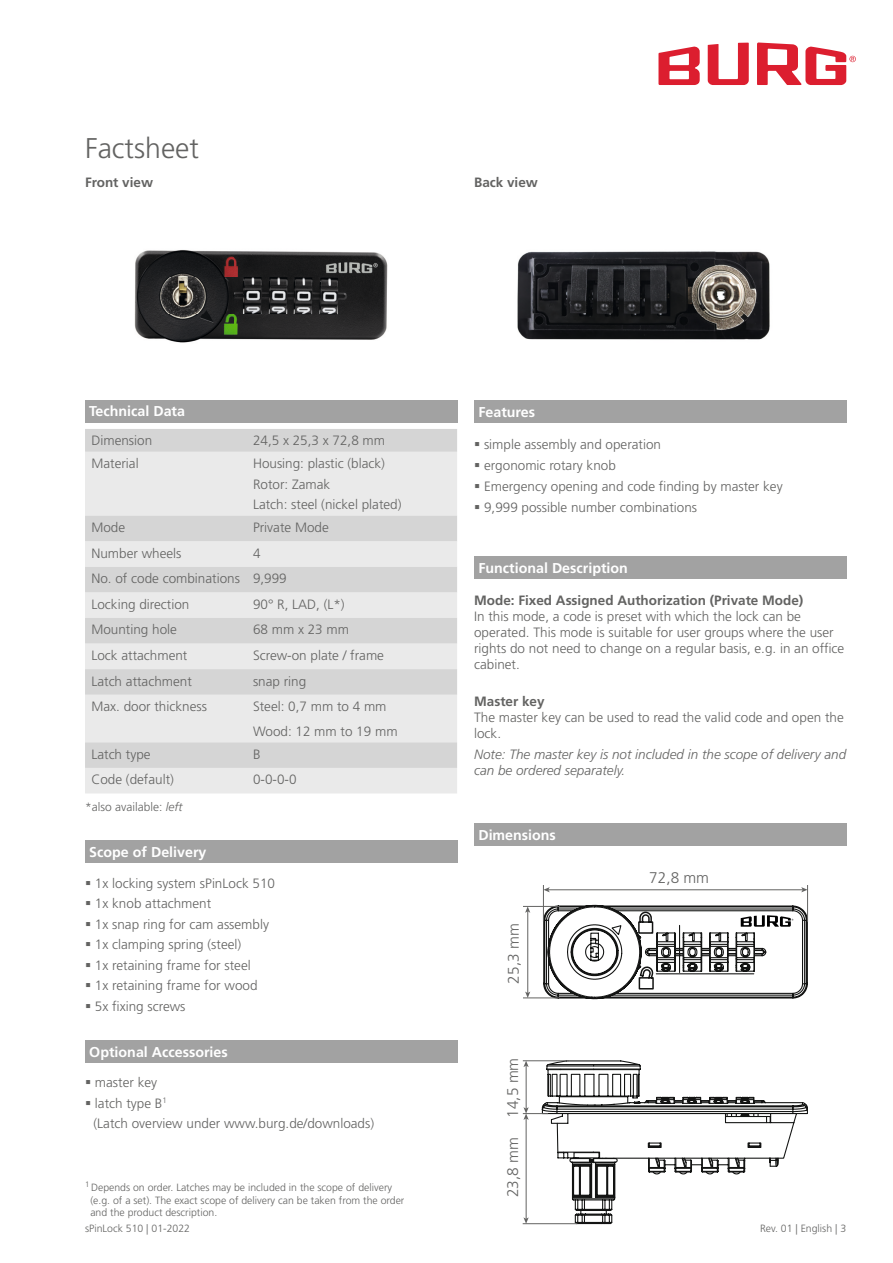
<style>
.page{position:relative;width:893px;height:1263px;background:#fff}
.page>*{position:absolute;margin:0;border:0;box-sizing:border-box;transform-origin:0 0}
.t1{font:300 28.5px "Frutiger LT Std";color:#636362}
.t2{font:300 15.45px "Frutiger LT Std";color:#636362}
.t3{font:300 15.3px "Frutiger LT Std";color:#636362}
.t4{font:700 14.25px "Frutiger LT Std";color:#fff}
.t5{font:300 13.5px/16.2px "Frutiger LT Std";color:#636362}
.t6{font:italic 300 13.5px/16.2px "Frutiger LT Std";color:#636362}
.t7{font:700 13.5px "Frutiger LT Std";color:#636362}
.t8{font:300 12px "Frutiger LT Std";color:#636362}
.t9{font:300 10.5px/12.6px "Frutiger LT Std";color:#636362}
.s1{font-style:italic}
</style>
<div class="page">
<svg style="left:708px;top:43px;width:41px;height:42px"></svg>
<svg style="left:658px;top:46px;width:42px;height:39px"></svg>
<svg style="left:757px;top:43px;width:99px;height:42px"></svg>
<div style="left:474px;top:400px;width:372px;height:23px;background:#a2a2a2"></div>
<div style="left:85px;top:429px;width:372px;height:23px;background:#d5d5d5"></div>
<div style="left:85px;top:452px;width:372px;height:341px;background:#eaeaea"></div>
<svg style="left:85px;top:516px;width:372px;height:252px;background:#dfdfdf"></svg>
<div style="left:85px;top:1040px;width:372px;height:23px;background:#a2a2a2"></div>
<div style="left:474px;top:823px;width:372px;height:23px;background:#a2a2a2"></div>
<div style="left:85px;top:840px;width:372px;height:23px;background:#a2a2a2"></div>
<div style="left:474px;top:556px;width:372px;height:22px;background:#a2a2a2"></div>
<div style="left:85px;top:400px;width:372px;height:22px;background:#a2a2a2"></div>
<img style="left:134px;top:250px;width:254px;height:93px">
<img style="left:517px;top:251px;width:253px;height:89px">
<svg style="left:542px;top:904px;width:267px;height:96px"></svg>
<hr style="left:807px;top:885px;width:1px;height:37px;background:#636362">
<hr style="left:548px;top:889px;width:255px;height:1px;background:#636362">
<svg style="left:544px;top:887px;width:6px;height:5px"></svg>
<svg style="left:801px;top:887px;width:7px;height:5px"></svg>
<hr style="left:543px;top:885px;width:1px;height:37px;background:#636362">
<hr style="left:523px;top:906px;width:37px;height:1px;background:#636362">
<hr style="left:527px;top:911px;width:1px;height:82px;background:#636362">
<svg style="left:525px;top:991px;width:5px;height:6px"></svg>
<svg style="left:525px;top:906px;width:5px;height:7px"></svg>
<hr style="left:523px;top:997px;width:37px;height:1px;background:#636362">
<svg style="left:523px;top:1060px;width:285px;height:165px"></svg>
<hr style="left:523px;top:1223px;width:54px;height:1px;background:#636362">
<h1 class="t1" style="left:85px;top:132px;width:115px">Factsheet</h1>
<p class="t7" style="left:85px;top:174px;width:70px">Front view</p>
<p class="t7" style="left:474px;top:175px;width:65px">Back view</p>
<p class="t4" style="left:89px;top:403px;width:97px">Technical Data</p>
<p class="t5" style="left:91px;top:433px;width:62px">Dimension</p>
<p class="t5" style="left:253px;top:433px;width:134px">24,5 x 25,3 x 72,8 mm</p>
<p class="t5" style="left:91px;top:456px;width:49px">Material</p>
<p class="t5" style="left:253px;top:454px;width:150px;line-height:20.4px">Housing: plastic (black)<br>Rotor: Zamak<br>Latch: steel (nickel plated)</p>
<p class="t5" style="left:91px;top:520px;width:35px">Mode</p>
<p class="t5" style="left:253px;top:520px;width:77px">Private Mode</p>
<p class="t5" style="left:91px;top:545px;width:92px">Number wheels</p>
<p class="t5" style="left:91px;top:540px;width:197px;line-height:25.7px;text-indent:162px">4<br>No. of code combinations 9,999<br>Locking direction</p>
<p class="t5" style="left:253px;top:596px;width:93px">90° R, LAD, (L*)</p>
<p class="t5" style="left:91px;top:622px;width:87px">Mounting hole</p>
<p class="t5" style="left:253px;top:622px;width:98px">68 mm x 23 mm</p>
<p class="t5" style="left:91px;top:647px;width:97px">Lock attachment</p>
<p class="t5" style="left:253px;top:647px;width:133px">Screw-on plate / frame</p>
<p class="t5" style="left:91px;top:673px;width:102px">Latch attachment</p>
<p class="t5" style="left:253px;top:673px;width:55px">snap ring</p>
<p class="t5" style="left:91px;top:699px;width:117px">Max. door thickness</p>
<p class="t5" style="left:253px;top:694px;width:146px;line-height:24.8px">Steel: 0,7 mm to 4 mm<br>Wood: 12 mm to 19 mm</p>
<p class="t5" style="left:91px;top:746px;width:61px">Latch type</p>
<p class="t5" style="left:253px;top:746px;width:9px">B</p>
<p class="t5" style="left:91px;top:772px;width:84px">Code (default)</p>
<p class="t5" style="left:253px;top:772px;width:45px">0-0-0-0</p>
<p class="t8" style="left:85px;top:800px;width:99px">*also available: <span class="s1">left</span></p>
<p class="t4" style="left:89px;top:843px;width:119px">Scope of Delivery</p>
<p class="t5" style="left:85px;top:875px;width:191px">▪ 1x locking system sPinLock 510</p>
<p class="t5" style="left:85px;top:896px;width:128px">▪ 1x knob attachment</p>
<p class="t5" style="left:85px;top:916px;width:185px">▪ 1x snap ring for cam assembly</p>
<p class="t5" style="left:85px;top:936px;width:158px">▪ 1x clamping spring (steel)</p>
<p class="t5" style="left:85px;top:957px;width:167px">▪ 1x retaining frame for steel</p>
<p class="t5" style="left:85px;top:977px;width:174px">▪ 1x retaining frame for wood</p>
<p class="t5" style="left:85px;top:998px;width:102px">▪ 5x fixing screws</p>
<p class="t4" style="left:89px;top:1044px;width:140px">Optional Accessories</p>
<p class="t5" style="left:85px;top:1075px;width:74px">▪ master key</p>
<p class="t5" style="left:94px;top:1093px;width:282px;line-height:20.4px;text-indent:-9px">▪ latch type B<sup>1<br></sup>(Latch overview under www.burg.de/downloads)</p>
<p class="t9" style="left:90px;top:1181px;width:316px;text-indent:-5px"><sup>1</sup> Depends on order. Latches may be included in the scope of delivery (e.g. of a set). The exact scope of delivery can be taken from the order and the product description.</p>
<p class="t4" style="left:478px;top:403px;width:58px">Features</p>
<p class="t5" style="left:474px;top:436px;width:188px">▪ simple assembly and operation</p>
<p class="t5" style="left:474px;top:457px;width:143px">▪ ergonomic rotary knob</p>
<p class="t5" style="left:474px;top:478px;width:310px">▪ Emergency opening and code finding by master key</p>
<p class="t5" style="left:474px;top:499px;width:225px">▪ 9,999 possible number combinations</p>
<p class="t4" style="left:478px;top:559px;width:151px">Functional Description</p>
<p class="t7" style="left:474px;top:592px;width:331px">Mode: Fixed Assigned Authorization (Private Mode)</p>
<p class="t5" style="left:474px;top:608px;width:372px">In this mode, a code is preset with which the lock can be operated. This mode is suitable for user groups where the user rights do not need to change on a regular basis, e.g. in an office cabinet.</p>
<p class="t7" style="left:474px;top:693px;width:72px">Master key</p>
<p class="t5" style="left:474px;top:710px;width:371px">The master key can be used to read the valid code and open the lock.</p>
<p class="t6" style="left:474px;top:746px;width:374px">Note: The master key is not included in the scope of delivery and can be ordered separately.</p>
<p class="t4" style="left:478px;top:826px;width:79px">Dimensions</p>
<p class="t3" style="left:505px;top:983px;width:62px;rotate:-90deg">25,3 mm</p>
<p class="t2" style="left:504px;top:1118px;width:61px;rotate:-90deg">14,5 mm</p>
<p class="t2" style="left:504px;top:1197px;width:61px;rotate:-90deg">23,8 mm</p>
<p class="t2" style="left:649px;top:869px;width:61px">72,8 mm</p>
<p class="t9" style="left:85px;top:1222px;width:107px">sPinLock 510 | 01-2022</p>
<p class="t9" style="left:760px;top:1222px;width:88px">Rev. 01 | English | 3</p>
</div>
